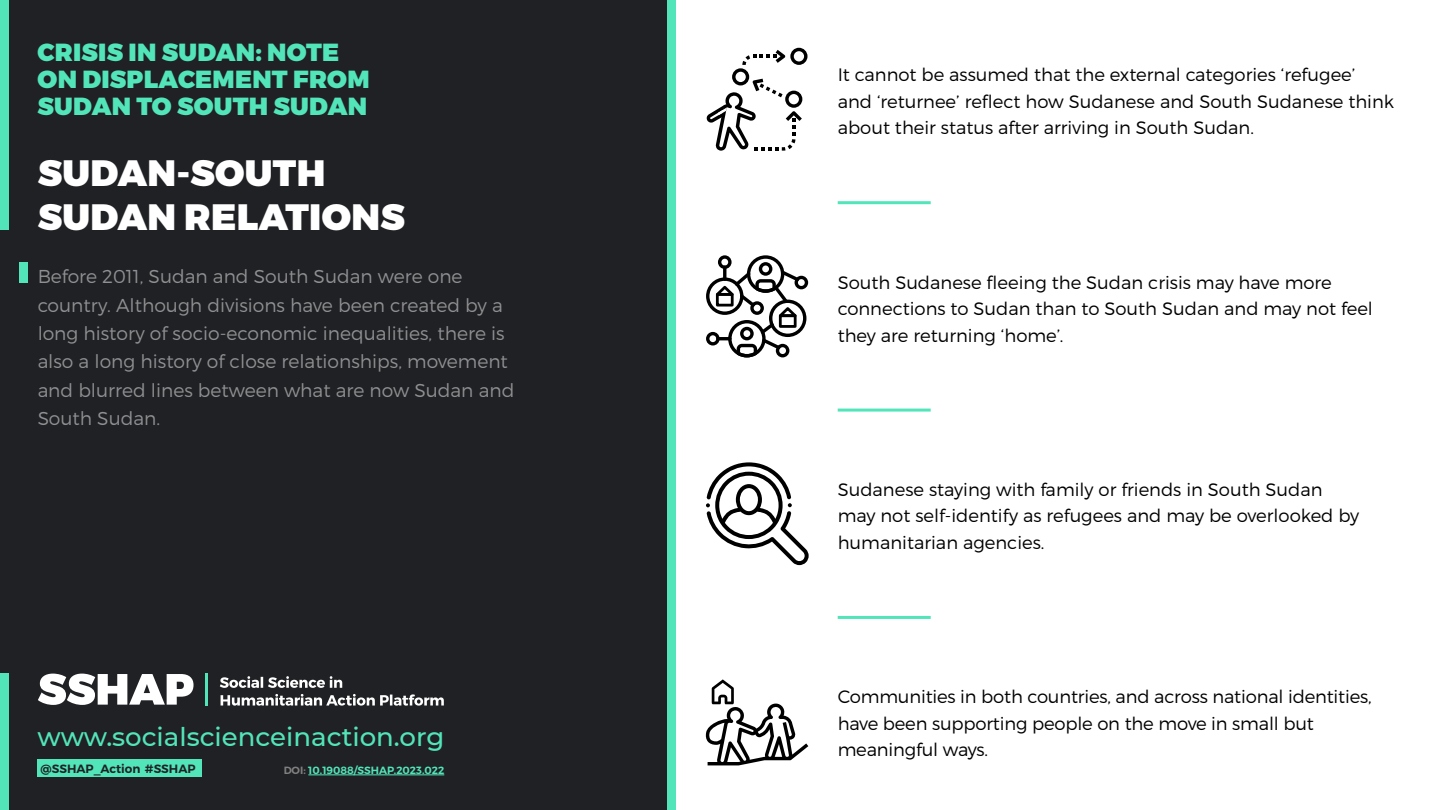
<style>
.page{position:relative;width:1440px;height:810px;background:#fff}
.page>*{position:absolute;margin:0;border:0;box-sizing:border-box;transform-origin:0 0}
.t1{font:900 36.67px/44px "Montserrat";letter-spacing:.01em;color:#fff}
.t2{font:500 26.03px "Montserrat";color:#52e5ba}
.t3{font:900 24.75px/26.7px "Montserrat";letter-spacing:.01em;color:#52e5ba}
.t4{font:300 18.67px/28.4px "Montserrat";color:#fff}
.t5{font:300 18px/26.4px "Montserrat";color:#000}
.t6{font:600 12px "Montserrat";color:#202124}
.t7{font:600 10.5px "Montserrat";color:#52e5ba}
.s1{color:#808080}
</style>
<div class="page">
<div style="left:0;top:0;width:668px;height:810px;background:#202124"></div>
<div style="left:668px;top:0;width:8px;height:810px;background:#52e5ba"></div>
<div style="left:38px;top:759px;width:164px;height:18px;background:#52e5ba"></div>
<hr style="left:206px;top:674px;width:2px;height:32px;background:#52e5ba">
<svg style="left:38px;top:674px;width:156px;height:31px"></svg>
<svg style="left:221px;top:694px;width:223px;height:12px"></svg>
<svg style="left:220px;top:676px;width:122px;height:12px"></svg>
<div style="left:0;top:674px;width:9px;height:136px;background:#52e5ba"></div>
<hr style="left:308px;top:775px;width:136px;height:1px;background:#52e5ba">
<div style="left:0;top:0;width:9px;height:230px;background:#52e5ba"></div>
<hr style="left:838px;top:616px;width:93px;height:3px;background:#52e5ba">
<hr style="left:838px;top:409px;width:93px;height:3px;background:#52e5ba">
<hr style="left:838px;top:201px;width:93px;height:3px;background:#52e5ba">
<svg style="left:707px;top:48px;width:101px;height:102px"></svg>
<svg style="left:706px;top:255px;width:102px;height:102px"></svg>
<svg style="left:706px;top:462px;width:102px;height:103px"></svg>
<svg style="left:706px;top:679px;width:102px;height:86px"></svg>
<div style="left:19px;top:262px;width:9px;height:21px;background:#52e5ba"></div>
<h3 class="t3" style="left:38px;top:40px;width:333px">CRISIS IN SUDAN: NOTE<br>ON DISPLACEMENT FROM<br>SUDAN TO SOUTH SUDAN</h3>
<h1 class="t1" style="left:38px;top:152px;width:369px">SUDAN-SOUTH<br>SUDAN RELATIONS</h1>
<p class="t4" style="left:38px;top:262px;width:478px">Before 2011, Sudan and South Sudan were one country. Although divisions have been created by a long history of socio-economic inequalities, there is also a long history of close relationships, movement and blurred lines between what are now Sudan and South Sudan.</p>
<h2 class="t2" style="left:38px;top:719px;width:408px">www.socialscienceinaction.org</h2>
<p class="t6" style="left:40px;top:761px;width:157px">@SSHAP_Action #SSHAP</p>
<p class="t7" style="left:284px;top:764px;width:162px"><span class="s1">DOI:</span> 10.19088/SSHAP.2023.022</p>
<p class="t5" style="left:838px;top:61px;width:558px">It cannot be assumed that the external categories ‘refugee’ and ‘returnee’ reflect how Sudanese and South Sudanese think about their status after arriving in South Sudan.</p>
<p class="t5" style="left:838px;top:269px;width:537px">South Sudanese fleeing the Sudan crisis may have more connections to Sudan than to South Sudan and may not feel they are returning ‘home’.</p>
<p class="t5" style="left:838px;top:476px;width:523px">Sudanese staying with family or friends in South Sudan may not self-identify as refugees and may be overlooked by humanitarian agencies.</p>
<p class="t5" style="left:838px;top:684px;width:535px">Communities in both countries, and across national identities, have been supporting people on the move in small but meaningful ways.</p>
</div>
